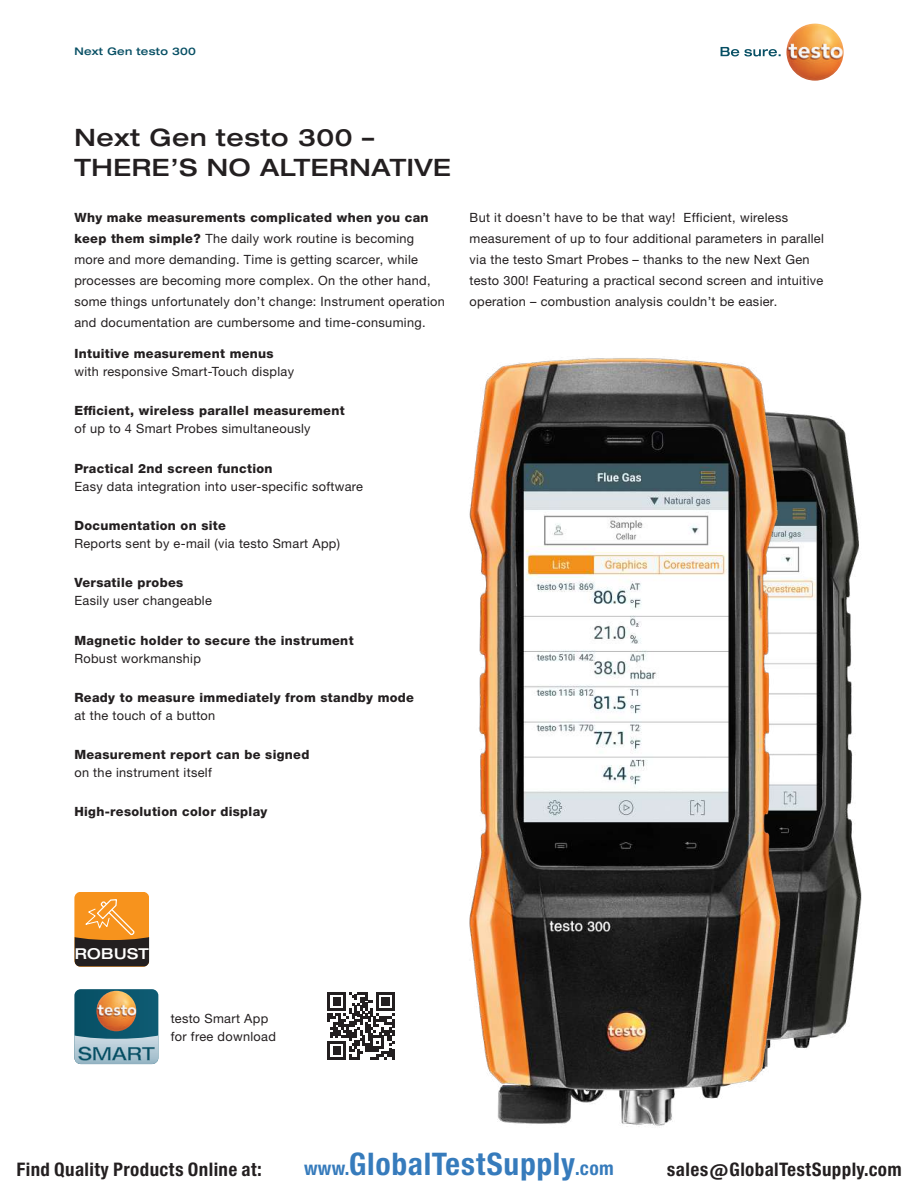
<style>
.page{position:relative;width:918px;height:1188px;background:#fff}
.page>*{position:absolute;margin:0;border:0;box-sizing:border-box;transform-origin:0 0}
.t1{font:29.7px "Europa Gro Nr 2 SBOP Bol Con";letter-spacing:.02em;color:#367bbc}
.t2{font:500 expanded 24px/30px "Helvetica Neue LTW1 G";letter-spacing:.025em;color:#231f20}
.t3{font:17.85px "Europa Gro Nr 2 SBOP Bol Con";letter-spacing:.02em;color:#231f20}
.t4{font:500 expanded 15px "Helvetica Neue LTW1 G";letter-spacing:.025em;color:#fff}
.t5{font:12.75px/21px "Helvetica Neue LTW1 G";letter-spacing:.025em;color:#231f20}
.t6{font:800 12.75px "Helvetica Neue LTW1 G";letter-spacing:.025em;color:#231f20}
.t7{font:500 expanded 10.5px "Helvetica Neue LTW1 G";letter-spacing:.025em;color:#074f64}
.s1{font-weight:800}
.s2{font-size:18.3px}
</style>
<div class="page">
<svg style="left:721px;top:47px;width:60px;height:9px"></svg>
<img style="left:786px;top:23px;width:58px;height:58px;border-radius:29px">
<svg style="left:74px;top:892px;width:75px;height:75px"></svg>
<img style="left:806px;top:414px;width:56px;height:634px">
<img style="left:469px;top:358px;width:337px;height:769px">
<svg style="left:327px;top:992px;width:68px;height:68px"></svg>
<svg style="left:74px;top:989px;width:84px;height:75px"></svg>
<p class="t7" style="left:74px;top:44px;width:123px">Next Gen testo 300</p>
<h2 class="t2" style="left:74px;top:121px;width:378px">Next Gen testo 300 –<br>THERE’S NO ALTERNATIVE</h2>
<p class="t5" style="left:74px;top:207px;width:372px"><span class="s1">Why make measurements complicated when you can keep them simple?</span> The daily work routine is becoming more and more demanding. Time is getting scarcer, while processes are becoming more complex. On the other hand, some things unfortunately don’t change: Instrument operation and documentation are cumbersome and time-consuming.</p>
<p class="t5" style="left:470px;top:207px;width:356px">But it doesn’t have to be that way! Efficient, wireless measurement of up to four additional parameters in parallel via the testo Smart Probes – thanks to the new Next Gen testo 300! Featuring a practical second screen and intuitive operation – combustion analysis couldn’t be easier.</p>
<p class="t6" style="left:74px;top:346px;width:201px">Intuitive measurement menus</p>
<p class="t5" style="left:74px;top:361px;width:221px">with responsive Smart-Touch display</p>
<p class="t6" style="left:74px;top:403px;width:272px">Efficient, wireless parallel measurement</p>
<p class="t5" style="left:74px;top:418px;width:238px">of up to 4 Smart Probes simultaneously</p>
<p class="t6" style="left:74px;top:461px;width:200px">Practical 2nd screen function</p>
<p class="t5" style="left:74px;top:476px;width:290px">Easy data integration into user-specific software</p>
<p class="t6" style="left:74px;top:518px;width:153px">Documentation on site</p>
<p class="t5" style="left:74px;top:533px;width:267px">Reports sent by e-mail (via testo Smart App)</p>
<p class="t6" style="left:74px;top:575px;width:110px">Versatile probes</p>
<p class="t5" style="left:74px;top:590px;width:139px">Easily user changeable</p>
<p class="t6" style="left:74px;top:632px;width:281px">Magnetic holder to secure the instrument</p>
<p class="t5" style="left:74px;top:647px;width:128px">Robust workmanship</p>
<p class="t6" style="left:74px;top:690px;width:341px">Ready to measure immediately from standby mode</p>
<p class="t5" style="left:74px;top:705px;width:142px">at the touch of a button</p>
<p class="t6" style="left:74px;top:747px;width:236px">Measurement report can be signed</p>
<p class="t5" style="left:74px;top:762px;width:139px">on the instrument itself</p>
<p class="t6" style="left:74px;top:804px;width:195px">High-resolution color display</p>
<p class="t4" style="left:75px;top:944px;width:76px">ROBUST</p>
<p class="t5" style="left:171px;top:1010px;width:107px;line-height:18px">testo Smart App for free download</p>
<h3 class="t3" style="left:16px;top:1159px;width:247px">Find Quality Products Online at:</h3>
<h1 class="t1" style="left:304px;top:1147px;width:311px"><span class="s2">www.</span>GlobalTestSupply<span class="s2">.com</span></h1>
<h3 class="t3" style="left:667px;top:1159px;width:236px">sales@GlobalTestSupply.com</h3>
</div>
